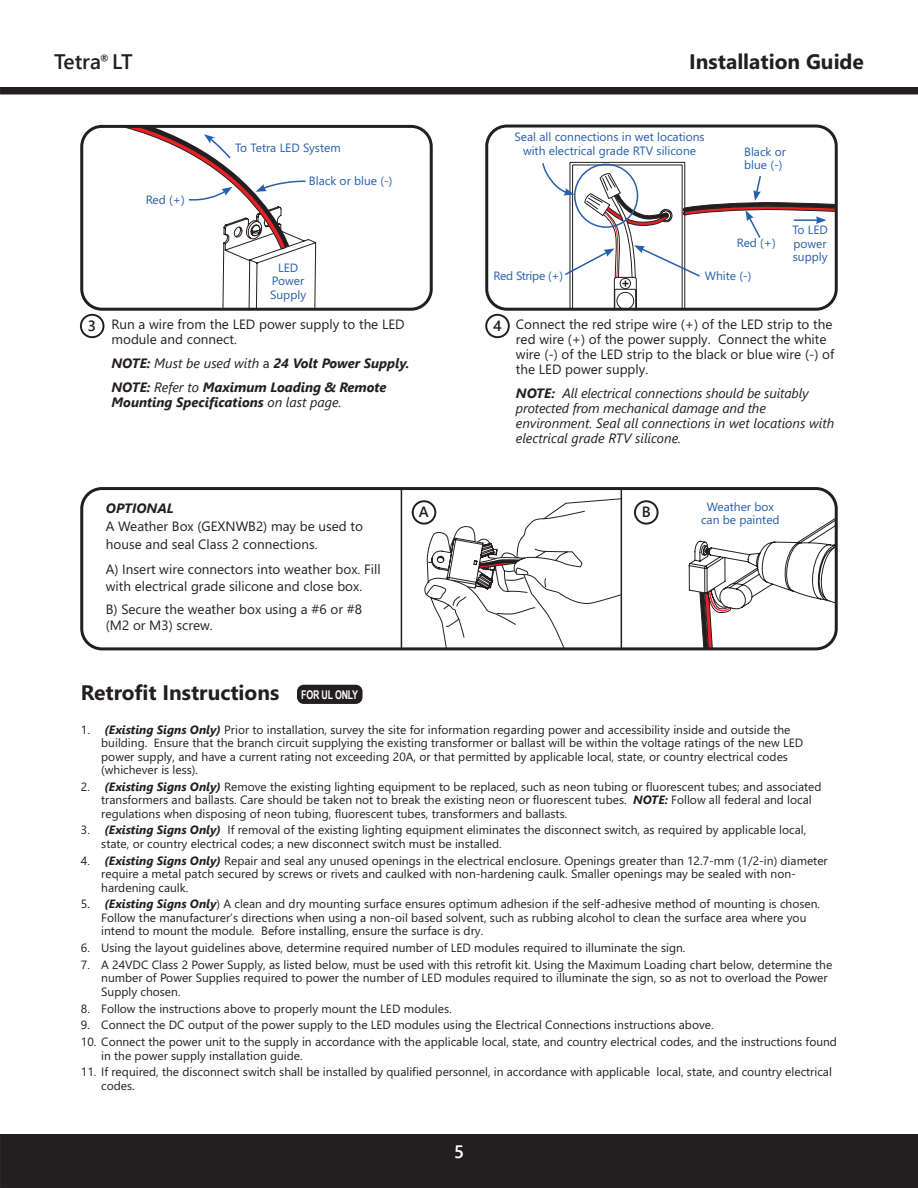
<style>
.page{position:relative;width:918px;height:1188px;background:#fff}
.page>*{position:absolute;margin:0;border:0;box-sizing:border-box;transform-origin:0 0}
.t1{font:700 21px "Segoe UI";color:#231f20}
.t2{font:600 21px "Segoe UI";color:#231f20}
.t3{font:600 18px "Segoe UI";color:#fff}
.t4{font:600 14.85px "Segoe UI";color:#231f20}
.t5{font:13.5px/15px "Segoe UI";color:#231f20}
.t6{font:italic 13.5px/15px "Segoe UI";letter-spacing:-.01em;color:#231f20}
.t7{font:italic 700 13.5px/15px "Segoe UI";color:#231f20}
.t8{font:12px/13.5px "Segoe UI";color:#231f20}
.t9{font:12px/13.5px "Segoe UI";color:#245eac;text-align:center}
.t10{font:12px "Segoe UI";letter-spacing:-.02em;color:#245eac}
.t11{font:700 12px "Arial Narrow";letter-spacing:-.02em;color:#fff;scale:.9 1}
.s1{font-weight:400}
.s2{font-weight:400;font-style:normal}
.s3{font-weight:700}
.s4{font-weight:700;font-style:italic}
</style>
<div class="page">
<div style="left:0;top:1134px;width:918px;height:54px;background:#231f20"></div>
<div style="left:0;top:87px;width:918px;height:7px;background:#231f20"></div>
<div style="left:485px;top:125px;width:353px;height:186px;border:3px solid #231f20;border-radius:20px"></div>
<div style="left:80px;top:125px;width:353px;height:186px;border:3px solid #231f20;border-radius:20px"></div>
<svg style="left:82px;top:126px;width:235px;height:183px"></svg>
<svg style="left:541px;top:161px;width:295px;height:148px"></svg>
<div style="left:574px;top:164px;width:64px;height:64px;border:2px solid #245eac;border-radius:50%"></div>
<div style="left:297px;top:685px;width:66px;height:19px;background:#231f20;border-radius:7px"></div>
<svg style="left:401px;top:491px;width:221px;height:155px"></svg>
<svg style="left:688px;top:491px;width:146px;height:158px"></svg>
<div style="left:80px;top:487px;width:758px;height:163px;border:3px solid #231f20;border-radius:20px"></div>
<div style="left:80px;top:314px;width:24px;height:24px;border:2px solid #231f20;border-radius:50%"></div>
<div style="left:485px;top:314px;width:25px;height:24px;border:2px solid #231f20;border-radius:50%"></div>
<div style="left:412px;top:500px;width:24px;height:25px;border:2px solid #231f20;border-radius:50%"></div>
<div style="left:634px;top:500px;width:25px;height:25px;border:2px solid #231f20;border-radius:50%"></div>
<h1 class="t2" style="left:54px;top:42px;width:80px">Tetra<sup>®</sup> LT</h1>
<h1 class="t1" style="left:689px;top:42px;width:176px">Installation Guide</h1>
<p class="t9" style="left:146px;top:192px;width:40px">Red (+)</p>
<p class="t9" style="left:235px;top:140px;width:107px">To Tetra LED System</p>
<p class="t9" style="left:309px;top:173px;width:85px">Black or blue (-)</p>
<p class="t9" style="left:270px;top:259px;width:37px">LED<br>Power<br>Supply</p>
<p class="t9" style="left:515px;top:129px;width:192px">Seal all connections in wet locations with electrical grade RTV silicone</p>
<p class="t9" style="left:744px;top:144px;width:43px;text-align:left">Black or blue (-)</p>
<p class="t9" style="left:737px;top:235px;width:40px">Red (+)</p>
<p class="t9" style="left:792px;top:222px;width:37px;text-align:justify">To LED power supply</p>
<p class="t10" style="left:494px;top:264px;width:71px">Red Stripe (+)</p>
<p class="t9" style="left:705px;top:268px;width:48px">White (-)</p>
<p class="t5" style="left:112px;top:316px;width:295px">Run a wire from the LED power supply to the LED module and connect.</p>
<p class="t7" style="left:112px;top:354px;width:299px">NOTE: <span class="s1">Must be used with</span> <span class="s2">a</span> 24 Volt Power Supply.</p>
<p class="t7" style="left:112px;top:377px;width:277px">NOTE: <span class="s1">Refer to</span> Maximum Loading &amp; Remote<br>Mounting Specifications <span class="s1">on last page.</span></p>
<p class="t4" style="left:88px;top:312px;width:10px">3</p>
<p class="t4" style="left:493px;top:312px;width:10px">4</p>
<p class="t5" style="left:516px;top:316px;width:320px">Connect the red stripe wire (+) of the LED strip to the red wire (+) of the power supply. Connect the white wire (-) of the LED strip to the black or blue wire (-) of the LED power supply.</p>
<p class="t6" style="left:516px;top:383px;width:320px"><span class="s3">NOTE:</span> All electrical connections should be suitably protected from mechanical damage and the environment. Seal all connections in wet locations with electrical grade RTV silicone.</p>
<p class="t7" style="left:106px;top:499px;width:69px">OPTIONAL</p>
<p class="t5" style="left:106px;top:516px;width:259px;line-height:18px">A Weather Box (GEXNWB2) may be used to house and seal Class 2 connections.</p>
<p class="t5" style="left:106px;top:560px;width:276px;line-height:16.5px">A) Insert wire connectors into weather box. Fill with electrical grade silicone and close box.</p>
<p class="t5" style="left:106px;top:600px;width:258px;line-height:16.5px">B) Secure the weather box using a #6 or #8 (M2 or M3) screw.</p>
<p class="t4" style="left:419px;top:498px;width:11px">A</p>
<p class="t4" style="left:642px;top:498px;width:10px">B</p>
<p class="t9" style="left:707px;top:499px;width:69px">Weather box</p>
<p class="t9" style="left:701px;top:512px;width:80px">can be painted</p>
<p class="t1" style="left:81px;top:673px;width:200px">Retrofit Instructions</p>
<p class="t8" style="left:101px;top:721px;width:704px;text-indent:-20px">1. <span class="s4">(Existing Signs Only)</span> Prior to installation, survey the site for information regarding power and accessibility inside and outside the building. Ensure that the branch circuit supplying the existing transformer or ballast will be within the voltage ratings of the new LED power supply, and have a current rating not exceeding 20A, or that permitted by applicable local, state, or country electrical codes (whichever is less).</p>
<p class="t8" style="left:101px;top:779px;width:722px;text-indent:-20px">2. <span class="s4">(Existing Signs Only)</span> Remove the existing lighting equipment to be replaced, such as neon tubing or fluorescent tubes; and associated transformers and ballasts. Care should be taken not to break the existing neon or fluorescent tubes. <span class="s4">NOTE:</span> Follow all federal and local regulations when disposing of neon tubing, fluorescent tubes, transformers and ballasts.</p>
<p class="t8" style="left:101px;top:822px;width:707px;text-indent:-20px">3. <span class="s4">(Existing Signs Only)</span> If removal of the existing lighting equipment eliminates the disconnect switch, as required by applicable local, state, or country electrical codes; a new disconnect switch must be installed.</p>
<p class="t8" style="left:101px;top:853px;width:728px;text-indent:-20px">4. <span class="s4">(Existing Signs Only)</span> Repair and seal any unused openings in the electrical enclosure. Openings greater than 12.7-mm (1/2-in) diameter require a metal patch secured by screws or rivets and caulked with non-hardening caulk. Smaller openings may be sealed with non&shy;hardening caulk.</p>
<p class="t8" style="left:101px;top:896px;width:720px;text-indent:-20px">5. <span class="s4">(Existing Signs Only</span>) A clean and dry mounting surface ensures optimum adhesion if the self-adhesive method of mounting is chosen.<br>Follow the manufacturer’s directions when using a non-oil based solvent, such as rubbing alcohol to clean the surface area where you intend to mount the module. Before installing, ensure the surface is dry.</p>
<p class="t8" style="left:81px;top:940px;width:606px">6. Using the layout guidelines above, determine required number of LED modules required to illuminate the sign.</p>
<p class="t8" style="left:101px;top:957px;width:733px;text-indent:-20px">7. A 24VDC Class 2 Power Supply, as listed below, must be used with this retrofit kit. Using the Maximum Loading chart below, determine the number of Power Supplies required to power the number of LED modules required to illuminate the sign, so as not to overload the Power<br>Supply chosen.</p>
<p class="t8" style="left:81px;top:1001px;width:372px">8. Follow the instructions above to properly mount the LED modules.</p>
<p class="t8" style="left:81px;top:1017px;width:634px">9. Connect the DC output of the power supply to the LED modules using the Electrical Connections instructions above.</p>
<p class="t8" style="left:101px;top:1034px;width:737px;text-indent:-20px">10. Connect the power unit to the supply in accordance with the applicable local, state, and country electrical codes, and the instructions found in the power supply installation guide.</p>
<p class="t8" style="left:101px;top:1064px;width:732px;text-indent:-20px">11. If required, the disconnect switch shall be installed by qualified personnel, in accordance with applicable local, state, and country electrical codes.</p>
<p class="t11" style="left:301px;top:685px;width:65px">FOR UL ONLY</p>
<h2 class="t3" style="left:454px;top:1135px;width:11px">5</h2>
</div>
